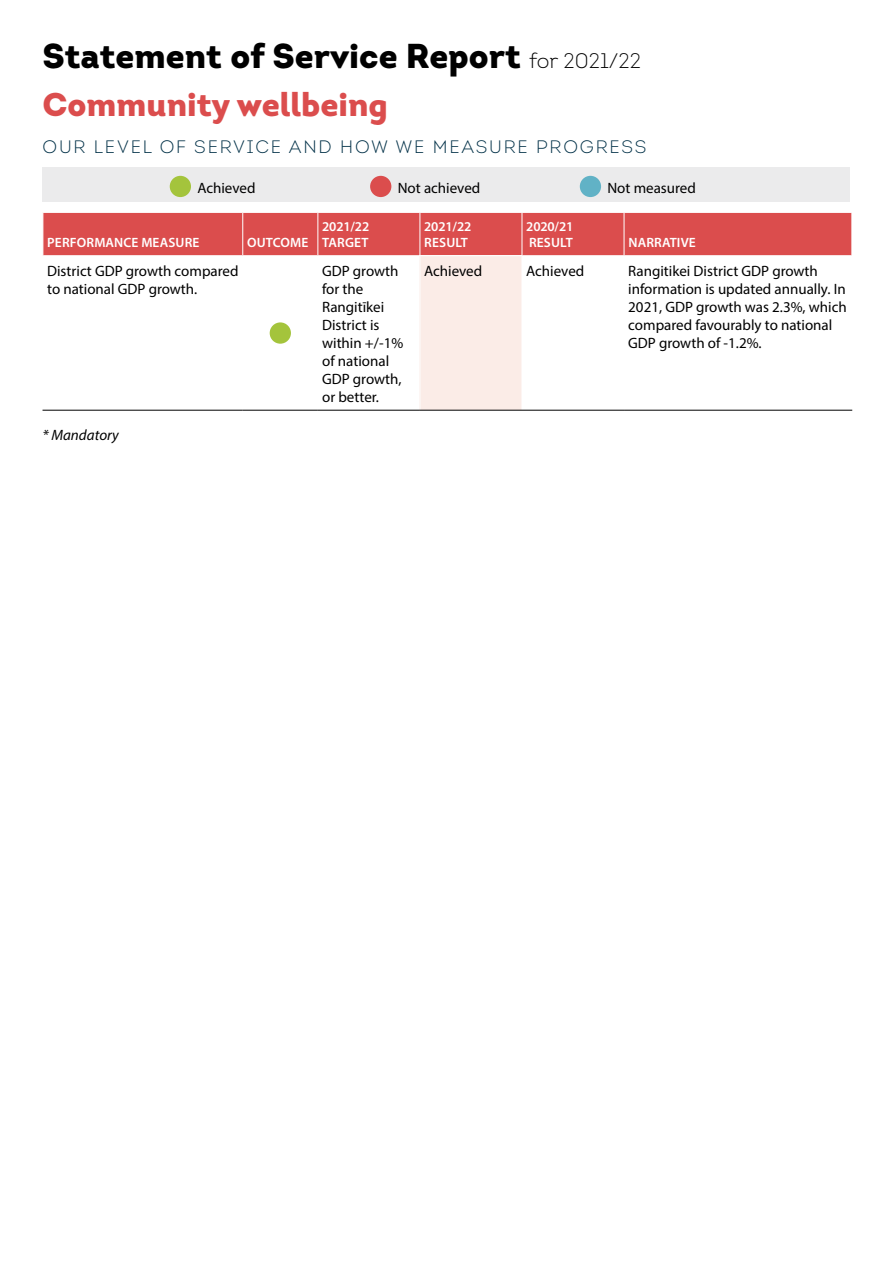
<style>
.page{position:relative;width:893px;height:1263px;background:#fff}
.page>*{position:absolute;margin:0;border:0;box-sizing:border-box;transform-origin:0 0}
.t1{font:900 34.5px "Intro";color:#000}
.t2{font:900 33px "Intro";color:#db4d4d}
.t3{font:300 18px "Intro";letter-spacing:.1em;color:#003047}
.t4{font:15px/18px "Myriad Pro";color:#000}
.t5{font:italic 15px "Myriad Pro";color:#000}
.t6{font:600 13.5px/16.2px "Myriad Pro";letter-spacing:-.01em;color:#fff}
.t7{font:600 13.5px "Myriad Pro";letter-spacing:.01em;color:#fff}
.s1{font-weight:300;font-size:21px}
</style>
<div class="page">
<div style="left:43px;top:167px;width:807px;height:34px;background:#ebebec"></div>
<div style="left:170px;top:176px;width:21px;height:21px;background:#a4c43c;border-radius:50%"></div>
<div style="left:370px;top:176px;width:21px;height:21px;background:#db4d4d;border-radius:50%"></div>
<div style="left:580px;top:176px;width:21px;height:21px;background:#61b2c6;border-radius:50%"></div>
<div style="left:44px;top:213px;width:807px;height:42px;background:#db4d4d"></div>
<div style="left:420px;top:256px;width:102px;height:154px;background:#fbece7"></div>
<hr style="left:242px;top:213px;width:1px;height:42px;background:#fff">
<hr style="left:317px;top:213px;width:1px;height:42px;background:#fff">
<hr style="left:420px;top:213px;width:1px;height:42px;background:#fff">
<hr style="left:522px;top:213px;width:1px;height:42px;background:#fff">
<hr style="left:624px;top:213px;width:1px;height:42px;background:#fff">
<hr style="left:420px;top:256px;width:1px;height:154px;background:#fff">
<hr style="left:43px;top:410px;width:200px;height:1px;background:#000">
<hr style="left:243px;top:410px;width:75px;height:1px;background:#000">
<hr style="left:318px;top:410px;width:102px;height:1px;background:#000">
<hr style="left:420px;top:410px;width:102px;height:1px;background:#000">
<hr style="left:522px;top:410px;width:102px;height:1px;background:#000">
<hr style="left:624px;top:410px;width:228px;height:1px;background:#000">
<div style="left:270px;top:322px;width:21px;height:22px;background:#a4c43c;border-radius:50%"></div>
<h1 class="t1" style="left:43px;top:34px;width:600px">Statement of Service Report <span class="s1">for 2021/22</span></h1>
<h2 class="t2" style="left:43px;top:82px;width:347px">Community wellbeing</h2>
<p class="t3" style="left:43px;top:136px;width:605px">OUR LEVEL OF SERVICE AND HOW WE MEASURE PROGRESS</p>
<p class="t4" style="left:197px;top:178px;width:60px">Achieved</p>
<p class="t4" style="left:398px;top:178px;width:84px">Not achieved</p>
<p class="t4" style="left:607px;top:178px;width:90px">Not measured</p>
<p class="t7" style="left:47px;top:234px;width:154px">PERFORMANCE MEASURE</p>
<p class="t7" style="left:247px;top:234px;width:63px">OUTCOME</p>
<p class="t6" style="left:322px;top:218px;width:49px">2021/22<br>TARGET</p>
<p class="t6" style="left:424px;top:218px;width:49px">2021/22<br>RESULT</p>
<p class="t6" style="left:526px;top:218px;width:49px">2020/21<br>RESULT</p>
<p class="t7" style="left:628px;top:234px;width:69px">NARRATIVE</p>
<p class="t4" style="left:47px;top:261px;width:193px">District GDP growth compared to national GDP growth.</p>
<p class="t4" style="left:322px;top:261px;width:83px">GDP growth for the<br>Rangitīkei<br>District is within +/-1% of national<br>GDP growth, or better.</p>
<p class="t4" style="left:424px;top:261px;width:60px">Achieved</p>
<p class="t4" style="left:526px;top:261px;width:60px">Achieved</p>
<p class="t4" style="left:628px;top:261px;width:220px">Rangitikei District GDP growth information is updated annually. In<br>2021, GDP growth was 2.3%, which compared favourably to national<br>GDP growth of -1.2%.</p>
<p class="t5" style="left:43px;top:426px;width:78px">* Mandatory</p>
</div>
